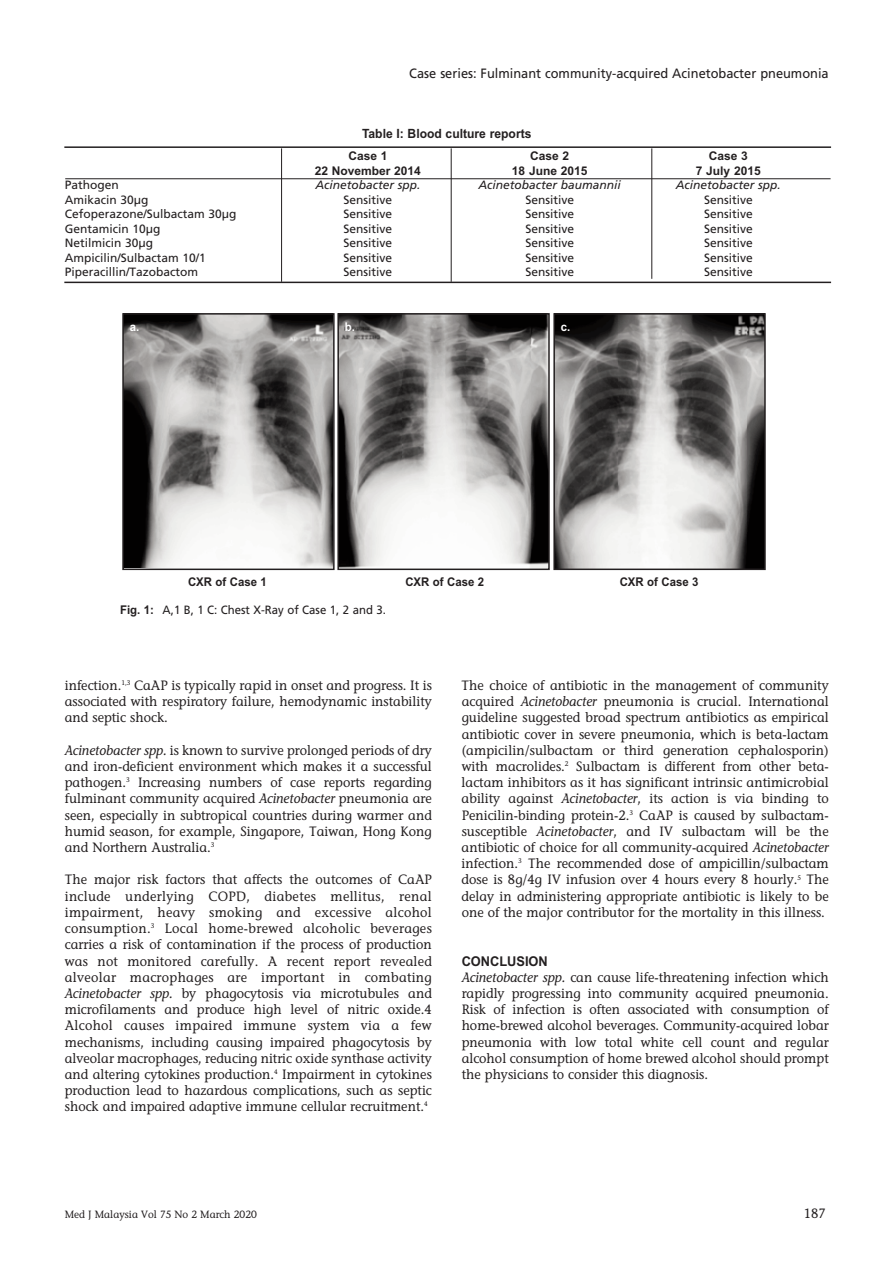
<style>
.page{position:relative;width:893px;height:1265px;background:#fff}
.page>*{position:absolute;margin:0;border:0;box-sizing:border-box;transform-origin:0 0}
.t1{font:500 13.5px/16.2px "Stone Informal Std";color:#231f20;text-align:justify;scale:.95 1}
.t2{font:13.5px "Frutiger LT Std";color:#231f20;scale:.95 1}
.t3{font:700 13.5px "Arial";color:#231f20;scale:.95 1}
.t4{font:700 12.75px "Arial";color:#231f20;scale:.95 1}
.t5{font:12px "Frutiger LT Std";color:#231f20}
.t6{font:italic 12px "Frutiger LT Std";color:#231f20}
.t7{font:700 12px "Arial";color:#231f20}
.t8{font:12px "Frutiger LT Std";color:#231f20;scale:.95 1}
.t9{font:700 12px "Arial";color:#231f20;scale:.95 1}
.t10{font:700 12px "Arial";color:#fff;scale:.95 1}
.t11{font:500 10.5px "Stone Informal Std";color:#231f20;scale:.95 1}
.s1{font-family:"Arial";font-weight:700}
.s2{font-style:italic}
</style>
<div class="page">
<img style="left:125px;top:316px;width:206px;height:251px">
<div style="left:122px;top:313px;width:212px;height:257px;border:2px solid #231f20"></div>
<img style="left:340px;top:316px;width:207px;height:251px">
<div style="left:337px;top:313px;width:213px;height:257px;border:2px solid #231f20"></div>
<img style="left:556px;top:316px;width:206px;height:251px">
<div style="left:553px;top:313px;width:212px;height:257px;border:2px solid #231f20"></div>
<hr style="left:451px;top:148px;width:1px;height:134px;background:#231f20">
<hr style="left:281px;top:148px;width:1px;height:134px;background:#231f20">
<hr style="left:651px;top:148px;width:1px;height:131px;background:#231f20">
<hr style="left:64px;top:146px;width:767px;height:2px;background:#231f20">
<hr style="left:64px;top:281px;width:767px;height:2px;background:#231f20">
<hr style="left:65px;top:178px;width:765px;height:1px;background:#231f20">
<p class="t2" style="left:409px;top:68px;width:443px">Case series: Fulminant community-acquired Acinetobacter pneumonia</p>
<p class="t4" style="left:362px;top:126px;width:180px">Table I: Blood culture reports</p>
<p class="t7" style="left:348px;top:149px;width:41px">Case 1</p>
<p class="t7" style="left:530px;top:149px;width:41px">Case 2</p>
<p class="t7" style="left:709px;top:149px;width:41px">Case 3</p>
<p class="t7" style="left:315px;top:164px;width:108px">22 November 2014</p>
<p class="t7" style="left:512px;top:164px;width:77px">18 June 2015</p>
<p class="t7" style="left:696px;top:164px;width:66px">7 July 2015</p>
<p class="t5" style="left:65px;top:180px;width:56px">Pathogen</p>
<p class="t6" style="left:315px;top:180px;width:106px">Acinetobacter spp.</p>
<p class="t6" style="left:478px;top:180px;width:144px">Acinetobacter baumannii</p>
<p class="t6" style="left:676px;top:180px;width:106px">Acinetobacter spp.</p>
<p class="t5" style="left:65px;top:195px;width:85px">Amikacin 30µg</p>
<p class="t5" style="left:343px;top:195px;width:50px">Sensitive</p>
<p class="t5" style="left:525px;top:195px;width:50px">Sensitive</p>
<p class="t5" style="left:704px;top:195px;width:50px">Sensitive</p>
<p class="t5" style="left:65px;top:209px;width:173px">Cefoperazone/Sulbactam 30µg</p>
<p class="t5" style="left:343px;top:209px;width:50px">Sensitive</p>
<p class="t5" style="left:525px;top:209px;width:50px">Sensitive</p>
<p class="t5" style="left:704px;top:209px;width:50px">Sensitive</p>
<p class="t5" style="left:65px;top:224px;width:97px">Gentamicin 10µg</p>
<p class="t5" style="left:343px;top:224px;width:50px">Sensitive</p>
<p class="t5" style="left:525px;top:224px;width:50px">Sensitive</p>
<p class="t5" style="left:704px;top:224px;width:50px">Sensitive</p>
<p class="t5" style="left:65px;top:238px;width:90px">Netilmicin 30µg</p>
<p class="t5" style="left:343px;top:238px;width:50px">Sensitive</p>
<p class="t5" style="left:525px;top:238px;width:50px">Sensitive</p>
<p class="t5" style="left:704px;top:238px;width:50px">Sensitive</p>
<p class="t5" style="left:65px;top:252px;width:142px">Ampicilin/Sulbactam 10/1</p>
<p class="t5" style="left:343px;top:252px;width:50px">Sensitive</p>
<p class="t5" style="left:525px;top:252px;width:50px">Sensitive</p>
<p class="t5" style="left:704px;top:252px;width:50px">Sensitive</p>
<p class="t5" style="left:65px;top:267px;width:135px">Piperacillin/Tazobactom</p>
<p class="t5" style="left:343px;top:267px;width:50px">Sensitive</p>
<p class="t5" style="left:525px;top:267px;width:50px">Sensitive</p>
<p class="t5" style="left:704px;top:267px;width:50px">Sensitive</p>
<p class="t10" style="left:130px;top:319px;width:12px">a.</p>
<p class="t10" style="left:345px;top:319px;width:12px">b.</p>
<p class="t10" style="left:561px;top:319px;width:12px">c.</p>
<p class="t9" style="left:188px;top:574px;width:85px">CXR of Case 1</p>
<p class="t9" style="left:405px;top:574px;width:85px">CXR of Case 2</p>
<p class="t9" style="left:619px;top:574px;width:85px">CXR of Case 3</p>
<p class="t8" style="left:120px;top:604px;width:281px"><span class="s1">Fig. 1:</span> A,1 B, 1 C: Chest X-Ray of Case 1, 2 and 3.</p>
<p class="t1" style="left:65px;top:678px;width:388px">infection.<sup>1,3</sup> CaAP is typically rapid in onset and progress. It is associated with respiratory failure, hemodynamic instability and septic shock.</p>
<p class="t1" style="left:65px;top:743px;width:388px"><span class="s2">Acinetobacter spp.</span> is known to survive prolonged periods of dry and iron-deficient environment which makes it a successful pathogen.<sup>3</sup> Increasing numbers of case reports regarding fulminant community acquired <span class="s2">Acinetobacter</span> pneumonia are seen, especially in subtropical countries during warmer and humid season, for example, Singapore, Taiwan, Hong Kong and Northern Australia.<sup>3</sup></p>
<p class="t1" style="left:65px;top:873px;width:388px">The major risk factors that affects the outcomes of CaAP include underlying COPD, diabetes mellitus, renal impairment, heavy smoking and excessive alcohol consumption.<sup>3</sup> Local home-brewed alcoholic beverages carries a risk of contamination if the process of production was not monitored carefully. A recent report revealed alveolar macrophages are important in combating <span class="s2">Acinetobacter spp.</span> by phagocytosis via microtubules and microfilaments and produce high level of nitric oxide.4<br>Alcohol causes impaired immune system via a few mechanisms, including causing impaired phagocytosis by alveolar macrophages, reducing nitric oxide synthase activity and altering cytokines production.<sup>4</sup> Impairment in cytokines production lead to hazardous complications, such as septic shock and impaired adaptive immune cellular recruitment.<sup>4</sup></p>
<p class="t1" style="left:461px;top:678px;width:388px">The choice of antibiotic in the management of community acquired <span class="s2">Acinetobacter</span> pneumonia is crucial. International guideline suggested broad spectrum antibiotics as empirical antibiotic cover in severe pneumonia, which is beta-lactam (ampicilin/sulbactam or third generation cephalosporin) with macrolides.<sup>2</sup> Sulbactam is different from other beta&shy;lactam inhibitors as it has significant intrinsic antimicrobial ability against <span class="s2">Acinetobacter</span>, its action is via binding to Penicilin-binding protein-2.<sup>3</sup> CaAP is caused by sulbactam&shy;susceptible <span class="s2">Acinetobacter</span>, and IV sulbactam will be the antibiotic of choice for all community-acquired <span class="s2">Acinetobacter </span>infection.<sup>3</sup> The recommended dose of ampicillin/sulbactam dose is 8g/4g IV infusion over 4 hours every 8 hourly.<sup>5</sup> The delay in administering appropriate antibiotic is likely to be one of the major contributor for the mortality in this illness.</p>
<p class="t3" style="left:461px;top:952px;width:92px">CONCLUSION</p>
<p class="t1" style="left:461px;top:970px;width:388px"><span class="s2">Acinetobacter spp.</span> can cause life-threatening infection which rapidly progressing into community acquired pneumonia.<br>Risk of infection is often associated with consumption of home-brewed alcohol beverages. Community-acquired lobar pneumonia with low total white cell count and regular alcohol consumption of home brewed alcohol should prompt the physicians to consider this diagnosis.</p>
<p class="t11" style="left:65px;top:1209px;width:204px">Med J Malaysia Vol 75 No 2 March 2020</p>
<p class="t1" style="left:803px;top:1205px;width:25px">187</p>
</div>
